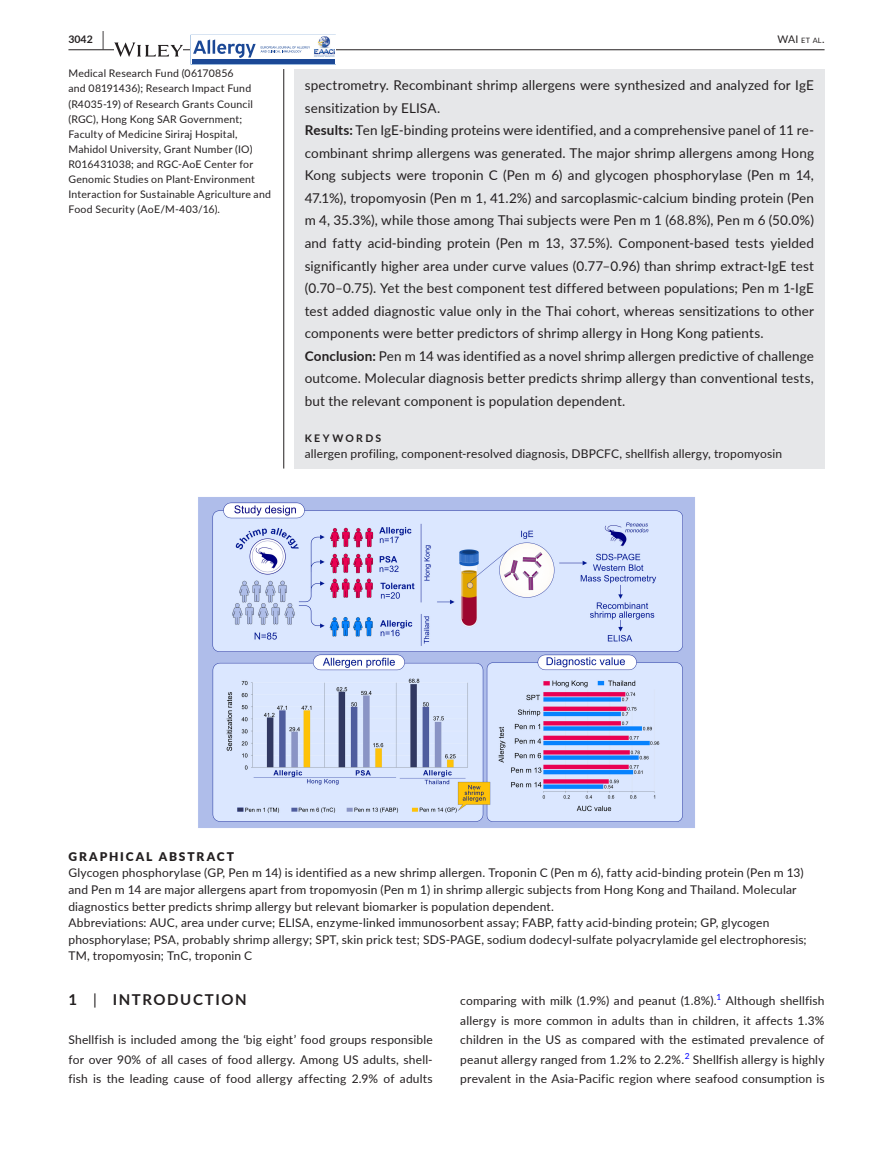
<style>
.page{position:relative;width:893px;height:1174px;background:#fff}
.page>*{position:absolute;margin:0;border:0;box-sizing:border-box;transform-origin:0 0}
.t1{font:700 15px "Lato";letter-spacing:.105em;color:#231f20}
.t2{font:13.5px/22.5px "Lato";letter-spacing:.01em;color:#231f20}
.t3{font:12px/19.5px "Lato";letter-spacing:.015em;color:#231f20;text-align:justify}
.t4{font:900 12px "Lato";letter-spacing:.155em;color:#231f20}
.t5{font:10.5px/15px "Lato";letter-spacing:.02em;color:#231f20}
.t6{font:700 10.5px "Lato";letter-spacing:.215em;color:#231f20}
.t7{font:10.5px "Lato";color:#231f20}
.s1{font-size:19.5px}
.s2{font-size:7.35px}
.s3{font-weight:700}
.s4{font-weight:400}
</style>
<div class="page">
<hr style="left:68px;top:49px;width:756px;height:1px;background:#231f20">
<svg style="left:114px;top:42px;width:69px;height:15px"></svg>
<svg style="left:191px;top:39px;width:145px;height:26px"></svg>
<div style="left:192px;top:59px;width:142px;height:5px;background:#1b4896"></div>
<img style="left:313px;top:36px;width:22px;height:22px">
<div style="left:294px;top:69px;width:530px;height:399px;background:#e6e7e9"></div>
<hr style="left:283px;top:69px;width:1px;height:399px;background:#231f20">
<img style="left:198px;top:497px;width:497px;height:331px">
<p class="t6" style="left:68px;top:31px;width:37px">3042 <span class="s1">|</span></p>
<p class="t7" style="left:777px;top:31px;width:48px">WAI <span class="s2">et al</span>.</p>
<p class="t5" style="left:68px;top:66px;width:204px">Medical Research Fund (06170856<br>and 08191436); Research Impact Fund (R4035-19) of Research Grants Council (RGC), Hong Kong SAR Government; Faculty of Medicine Siriraj Hospital, Mahidol University, Grant Number (IO)<br>R016431038; and RGC-AoE Center for Genomic Studies on Plant-Environment Interaction for Sustainable Agriculture and Food Security (AoE/M-403/16).</p>
<p class="t2" style="left:305px;top:74px;width:511px">spectrometry. Recombinant shrimp allergens were synthesized and analyzed for IgE sensitization by ELISA.<br><span class="s3">Results:</span> Ten IgE-binding proteins were identified, and a comprehensive panel of 11 re&shy;combinant shrimp allergens was generated. The major shrimp allergens among Hong Kong subjects were troponin C (Pen m 6) and glycogen phosphorylase (Pen m 14, 47.1%), tropomyosin (Pen m 1, 41.2%) and sarcoplasmic-calcium binding protein (Pen m 4, 35.3%), while those among Thai subjects were Pen m 1 (68.8%), Pen m 6 (50.0%) and fatty acid-binding protein (Pen m 13, 37.5%). Component-based tests yielded significantly higher area under curve values (0.77–0.96) than shrimp extract-IgE test (0.70–0.75). Yet the best component test differed between populations; Pen m 1-IgE test added diagnostic value only in the Thai cohort, whereas sensitizations to other components were better predictors of shrimp allergy in Hong Kong patients.<br><span class="s3">Conclusion:</span> Pen m 14 was identified as a novel shrimp allergen predictive of challenge outcome. Molecular diagnosis better predicts shrimp allergy than conventional tests, but the relevant component is population dependent.</p>
<p class="t6" style="left:305px;top:430px;width:78px">KEYWORDS</p>
<p class="t3" style="left:305px;top:443px;width:479px">allergen profiling, component-resolved diagnosis, DBPCFC, shellfish allergy, tropomyosin</p>
<p class="t4" style="left:68px;top:847px;width:167px">GRAPHICAL ABSTRACT</p>
<p class="t3" style="left:68px;top:864px;width:740px;line-height:16.5px;text-align:left">Glycogen phosphorylase (GP, Pen m 14) is identified as a new shrimp allergen. Troponin C (Pen m 6), fatty acid-binding protein (Pen m 13) and Pen m 14 are major allergens apart from tropomyosin (Pen m 1) in shrimp allergic subjects from Hong Kong and Thailand. Molecular diagnostics better predicts shrimp allergy but relevant biomarker is population dependent.<br>Abbreviations: AUC, area under curve; ELISA, enzyme-linked immunosorbent assay; FABP, fatty acid-binding protein; GP, glycogen phosphorylase; PSA, probably shrimp allergy; SPT, skin prick test; SDS-PAGE, sodium dodecyl-sulfate polyacrylamide gel electrophoresis; TM, tropomyosin; TnC, troponin C</p>
<p class="t1" style="left:68px;top:989px;width:180px">1 <span class="s4">|</span> INTRODUCTION</p>
<p class="t3" style="left:68px;top:1029px;width:366px">Shellfish is included among the ‘big eight’ food groups responsible for over 90% of all cases of food allergy. Among US adults, shell&shy;fish is the leading cause of food allergy affecting 2.9% of adults</p>
<p class="t3" style="left:460px;top:990px;width:366px">comparing with milk (1.9%) and peanut (1.8%).<sup>1</sup> Although shellfish allergy is more common in adults than in children, it affects 1.3% children in the US as compared with the estimated prevalence of peanut allergy ranged from 1.2% to 2.2%.<sup>2</sup> Shellfish allergy is highly prevalent in the Asia-Pacific region where seafood consumption is</p>
</div>
